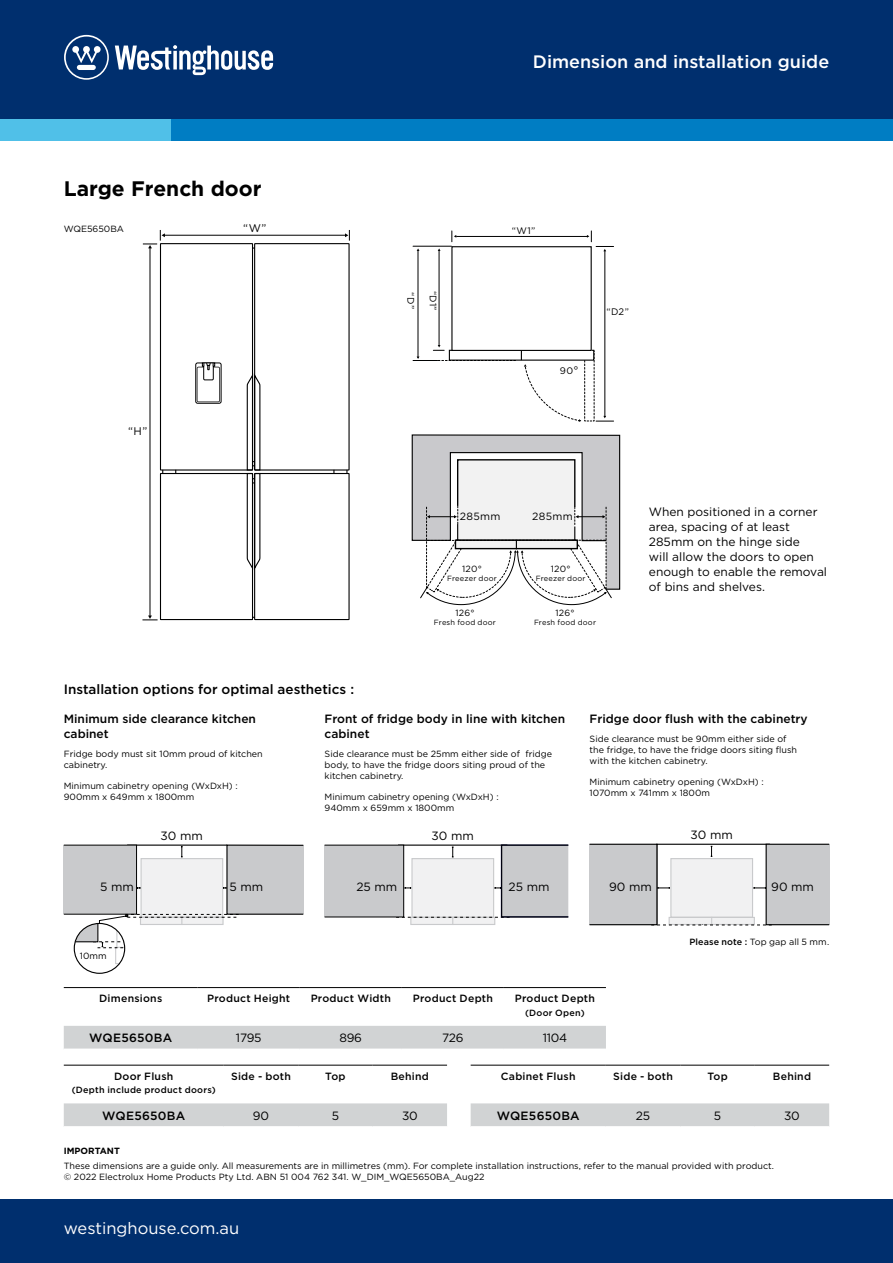
<style>
.page{position:relative;width:893px;height:1263px;background:#fff}
.page>*{position:absolute;margin:0;border:0;box-sizing:border-box;transform-origin:0 0}
.t1{font:700 21px "Gotham";color:#000}
.t2{font:500 18px "Gotham";color:#fff}
.t3{font:16.5px "Gotham";color:#fff}
.t4{font:500 13.5px "Gotham";color:#000}
.t5{font:12px/15px "Gotham";color:#000}
.t6{font:500 12px/15px "Gotham";color:#000}
.t7{font:500 12px "Gotham";letter-spacing:.02em;color:#000}
.t8{font:11.1px "Gotham";color:#000}
.t9{font:500 10.5px "Gotham";letter-spacing:.025em;color:#000}
.t10{font:10.5px "Gotham";letter-spacing:.025em;color:#000}
.t11{font:9.45px "Gotham";letter-spacing:.025em;color:#000}
.t12{font:9px/10.8px "Gotham";color:#000}
.t13{font:500 9px "Gotham";letter-spacing:.03em;color:#000}
.t14{font:700 9px "Gotham";color:#000}
.t15{font:7.5px "Gotham";letter-spacing:.03em;color:#000}
.s1{font-size:10.95px}
.s2{font-weight:500}
</style>
<div class="page">
<div style="left:0;top:0;width:893px;height:120px;background:#002f6e"></div>
<div style="left:0;top:120px;width:172px;height:21px;background:#50c0e8"></div>
<div style="left:172px;top:120px;width:721px;height:21px;background:#007dc3"></div>
<div style="left:0;top:1199px;width:893px;height:64px;background:#002f6e"></div>
<svg style="left:115px;top:45px;width:158px;height:30px"></svg>
<svg style="left:64px;top:35px;width:45px;height:45px"></svg>
<div style="left:64px;top:1026px;width:542px;height:22px;background:#d1d3d4"></div>
<hr style="left:64px;top:987px;width:134px;height:1px;background:#000">
<hr style="left:198px;top:987px;width:102px;height:1px;background:#000">
<hr style="left:300px;top:987px;width:102px;height:1px;background:#000">
<hr style="left:402px;top:987px;width:102px;height:1px;background:#000">
<hr style="left:504px;top:987px;width:102px;height:1px;background:#000">
<div style="left:64px;top:1103px;width:383px;height:23px;background:#d1d3d4"></div>
<hr style="left:64px;top:1065px;width:160px;height:1px;background:#000">
<hr style="left:224px;top:1065px;width:74px;height:1px;background:#000">
<hr style="left:298px;top:1065px;width:75px;height:1px;background:#000">
<hr style="left:373px;top:1065px;width:74px;height:1px;background:#000">
<div style="left:471px;top:1103px;width:358px;height:23px;background:#d1d3d4"></div>
<hr style="left:471px;top:1065px;width:135px;height:1px;background:#000">
<hr style="left:606px;top:1065px;width:74px;height:1px;background:#000">
<hr style="left:680px;top:1065px;width:75px;height:1px;background:#000">
<hr style="left:755px;top:1065px;width:74px;height:1px;background:#000">
<hr style="left:398px;top:844px;width:109px;height:2px;background:#000">
<svg style="left:396px;top:847px;width:114px;height:78px"></svg>
<div style="left:325px;top:845px;width:79px;height:72px;background:#c9cacc"></div>
<div style="left:501px;top:844px;width:68px;height:73px;background:#c9cacc"></div>
<div style="left:501px;top:845px;width:68px;height:72px;border:1px solid #000"></div>
<div style="left:656px;top:844px;width:114px;height:81px;border:1px solid #000"></div>
<div style="left:766px;top:844px;width:63px;height:81px;background:#c9cacc"></div>
<div style="left:766px;top:844px;width:64px;height:81px;border:1px solid #000"></div>
<div style="left:589px;top:844px;width:68px;height:81px;background:#c9cacc"></div>
<div style="left:589px;top:844px;width:68px;height:81px;border:1px solid #000"></div>
<svg style="left:651px;top:846px;width:121px;height:80px"></svg>
<div style="left:227px;top:845px;width:76px;height:69px;background:#c9cacc"></div>
<hr style="left:127px;top:844px;width:100px;height:2px;background:#000">
<div style="left:226px;top:844px;width:78px;height:71px;border:1px solid #000"></div>
<div style="left:64px;top:845px;width:73px;height:69px;background:#c9cacc"></div>
<svg style="left:74px;top:923px;width:51px;height:50px"></svg>
<svg style="left:74px;top:846px;width:165px;height:119px"></svg>
<div style="left:451px;top:246px;width:141px;height:105px;border:1px solid #000101"></div>
<hr style="left:605px;top:251px;width:1px;height:165px;background:#000101">
<svg style="left:521px;top:350px;width:93px;height:72px"></svg>
<hr style="left:418px;top:250px;width:1px;height:107px;background:#000101">
<hr style="left:413px;top:246px;width:38px;height:1px;background:#000101">
<hr style="left:439px;top:250px;width:1px;height:95px;background:#000101">
<svg style="left:413px;top:345px;width:102px;height:16px"></svg>
<hr style="left:456px;top:236px;width:132px;height:1px;background:#000101">
<svg style="left:587px;top:231px;width:27px;height:20px"></svg>
<svg style="left:452px;top:231px;width:4px;height:11px"></svg>
<hr style="left:164px;top:235px;width:182px;height:1px;background:#000">
<svg style="left:345px;top:230px;width:5px;height:11px"></svg>
<hr style="left:150px;top:248px;width:1px;height:368px;background:#000">
<svg style="left:143px;top:230px;width:22px;height:18px"></svg>
<svg style="left:142px;top:615px;width:16px;height:6px"></svg>
<div style="left:195px;top:363px;width:26px;height:41px;border:1px solid #000;border-radius:2px"></div>
<svg style="left:197px;top:362px;width:23px;height:40px"></svg>
<div style="left:160px;top:473px;width:93px;height:147px;border:1px solid #000"></div>
<div style="left:160px;top:243px;width:93px;height:228px;border:1px solid #000"></div>
<div style="left:254px;top:473px;width:96px;height:147px;border:1px solid #000"></div>
<div style="left:254px;top:243px;width:96px;height:228px;border:1px solid #000"></div>
<svg style="left:246px;top:371px;width:15px;height:201px"></svg>
<svg style="left:411px;top:434px;width:210px;height:171px"></svg>
<h1 class="t1" style="left:64px;top:176px;width:199px">Large French door</h1>
<p class="t12" style="left:64px;top:223px;width:62px">WQE5650BA</p>
<p class="t8" style="left:243px;top:221px;width:25px">“W”</p>
<p class="t8" style="left:128px;top:424px;width:21px">“H”</p>
<h2 class="t2" style="left:533px;top:50px;width:298px">Dimension and installation guide</h2>
<p class="t11" style="left:417px;top:292px;width:18px;rotate:90deg">“D”</p>
<p class="t11" style="left:439px;top:290px;width:22px;rotate:90deg">“D1”</p>
<p class="t11" style="left:512px;top:225px;width:25px">“W1”</p>
<p class="t11" style="left:560px;top:365px;width:20px">90<span class="s1">°</span></p>
<p class="t11" style="left:606px;top:306px;width:24px">“D2”</p>
<p class="t10" style="left:460px;top:509px;width:42px">285mm</p>
<p class="t10" style="left:532px;top:509px;width:42px">285mm</p>
<p class="t12" style="left:462px;top:563px;width:21px">120°</p>
<p class="t15" style="left:447px;top:573px;width:51px">Freezer door</p>
<p class="t12" style="left:455px;top:607px;width:21px">126°</p>
<p class="t15" style="left:434px;top:617px;width:64px">Fresh food door</p>
<p class="t12" style="left:551px;top:563px;width:21px">120°</p>
<p class="t15" style="left:536px;top:573px;width:51px">Freezer door</p>
<p class="t12" style="left:555px;top:607px;width:21px">126°</p>
<p class="t15" style="left:534px;top:617px;width:64px">Fresh food door</p>
<h3 class="t5" style="left:649px;top:504px;width:180px">When positioned in a corner area, spacing of at least<br>285mm on the hinge side<br>will allow the doors to open enough to enable the removal of bins and shelves.</h3>
<h3 class="t4" style="left:64px;top:681px;width:292px">Installation options for optimal aesthetics :</h3>
<h3 class="t6" style="left:64px;top:711px;width:194px">Minimum side clearance kitchen cabinet</h3>
<p class="t12" style="left:64px;top:748px;width:200px">Fridge body must sit 10mm proud of kitchen cabinetry.</p>
<p class="t12" style="left:64px;top:781px;width:176px">Minimum cabinetry opening (WxDxH) :<br>900mm x 649mm x 1800mm</p>
<h3 class="t6" style="left:325px;top:711px;width:242px">Front of fridge body in line with kitchen cabinet</h3>
<p class="t12" style="left:325px;top:748px;width:229px">Side clearance must be 25mm either side of fridge body, to have the fridge doors siting proud of the kitchen cabinetry.</p>
<p class="t12" style="left:325px;top:791px;width:176px">Minimum cabinetry opening (WxDxH) :<br>940mm x 659mm x 1800mm</p>
<h3 class="t6" style="left:590px;top:711px;width:220px">Fridge door flush with the cabinetry</h3>
<p class="t12" style="left:590px;top:733px;width:209px">Side clearance must be 90mm either side of the fridge, to have the fridge doors siting flush with the kitchen cabinetry.</p>
<p class="t12" style="left:590px;top:776px;width:176px">Minimum cabinetry opening (WxDxH) :<br>1070mm x 741mm x 1800m</p>
<h3 class="t5" style="left:161px;top:827px;width:44px">30 mm</h3>
<h3 class="t5" style="left:431px;top:827px;width:44px">30 mm</h3>
<h3 class="t5" style="left:690px;top:827px;width:44px">30 mm</h3>
<h3 class="t5" style="left:100px;top:879px;width:35px">5 mm</h3>
<h3 class="t5" style="left:230px;top:879px;width:35px">5 mm</h3>
<h3 class="t5" style="left:356px;top:879px;width:42px">25 mm</h3>
<h3 class="t5" style="left:508px;top:879px;width:42px">25 mm</h3>
<h3 class="t5" style="left:609px;top:879px;width:44px">90 mm</h3>
<h3 class="t5" style="left:771px;top:879px;width:44px">90 mm</h3>
<p class="t12" style="left:689px;top:936px;width:141px"><span class="s2">Please note :</span> Top gap all 5 mm.</p>
<p class="t12" style="left:80px;top:950px;width:28px">10mm</p>
<p class="t9" style="left:99px;top:992px;width:65px">Dimensions</p>
<p class="t9" style="left:207px;top:992px;width:85px">Product Height</p>
<p class="t9" style="left:311px;top:992px;width:82px">Product Width</p>
<p class="t9" style="left:413px;top:992px;width:82px">Product Depth</p>
<p class="t9" style="left:515px;top:992px;width:82px">Product Depth</p>
<p class="t13" style="left:525px;top:1007px;width:61px">(Door Open)</p>
<h3 class="t7" style="left:89px;top:1030px;width:84px">WQE5650BA</h3>
<h3 class="t5" style="left:236px;top:1030px;width:27px">1795</h3>
<h3 class="t5" style="left:340px;top:1030px;width:24px">896</h3>
<h3 class="t5" style="left:442px;top:1030px;width:23px">726</h3>
<h3 class="t5" style="left:543px;top:1030px;width:26px">1104</h3>
<p class="t9" style="left:114px;top:1069px;width:61px">Door Flush</p>
<p class="t13" style="left:72px;top:1084px;width:145px">(Depth include product doors)</p>
<p class="t9" style="left:231px;top:1069px;width:61px">Side - both</p>
<p class="t9" style="left:325px;top:1069px;width:22px">Top</p>
<p class="t9" style="left:391px;top:1069px;width:40px">Behind</p>
<p class="t9" style="left:501px;top:1069px;width:76px">Cabinet Flush</p>
<p class="t9" style="left:613px;top:1069px;width:61px">Side - both</p>
<p class="t9" style="left:707px;top:1069px;width:22px">Top</p>
<p class="t9" style="left:773px;top:1069px;width:40px">Behind</p>
<h3 class="t7" style="left:497px;top:1108px;width:84px">WQE5650BA</h3>
<h3 class="t5" style="left:636px;top:1108px;width:16px">25</h3>
<h3 class="t5" style="left:714px;top:1108px;width:9px">5</h3>
<h3 class="t5" style="left:784px;top:1108px;width:17px">30</h3>
<h3 class="t7" style="left:102px;top:1108px;width:84px">WQE5650BA</h3>
<h3 class="t5" style="left:253px;top:1108px;width:18px">90</h3>
<h3 class="t5" style="left:332px;top:1108px;width:9px">5</h3>
<h3 class="t5" style="left:402px;top:1108px;width:17px">30</h3>
<p class="t14" style="left:64px;top:1145px;width:58px">IMPORTANT</p>
<p class="t12" style="left:64px;top:1160px;width:712px">These dimensions are a guide only. All measurements are in millimetres (mm). For complete installation instructions, refer to the manual provided with product. © 2022 Electrolux Home Products Pty Ltd. ABN 51 004 762 341. W_DIM_WQE5650BA_Aug22</p>
<h3 class="t3" style="left:64px;top:1217px;width:177px">westinghouse.com.au</h3>
</div>
